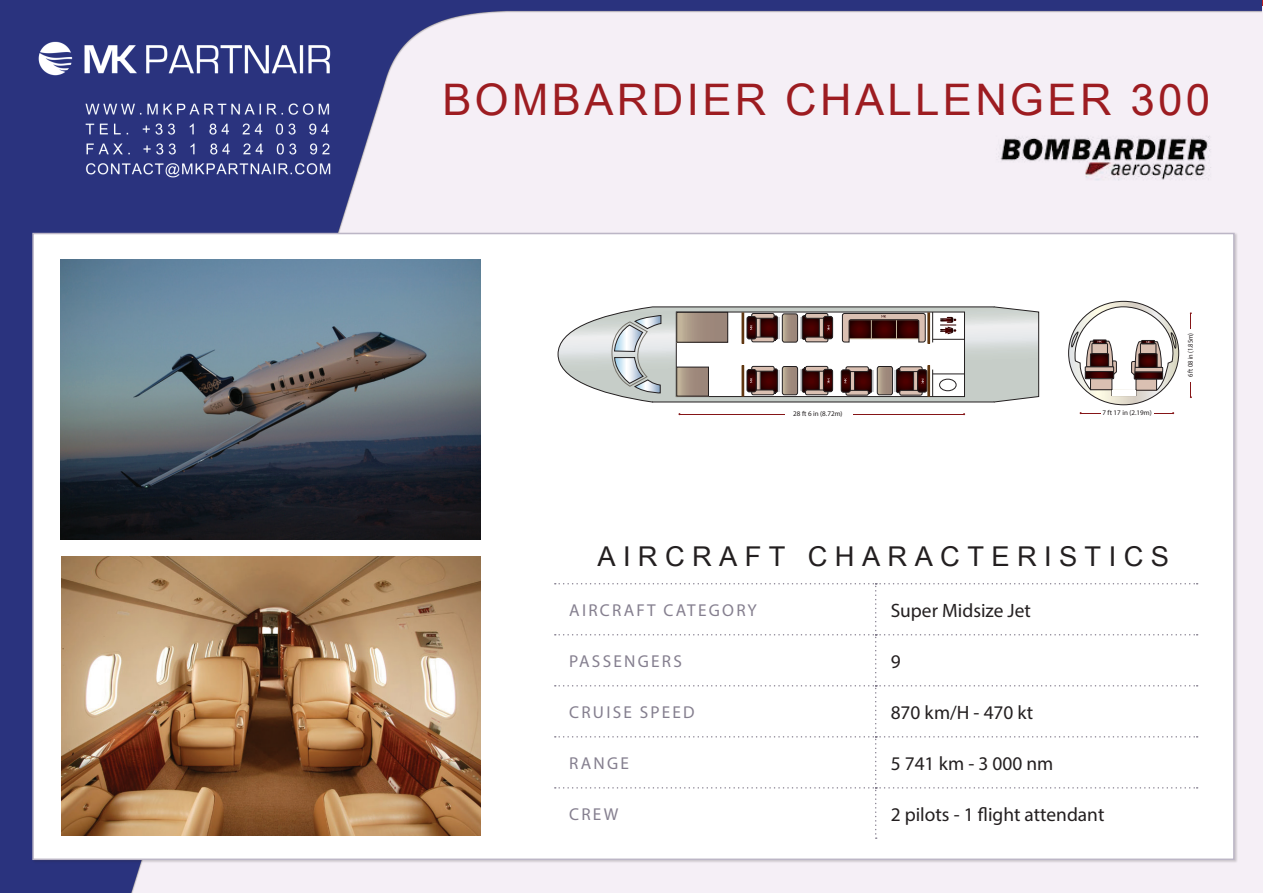
<style>
.page{position:relative;width:1263px;height:893px;background:#fff}
.page>*{position:absolute;margin:0;border:0;box-sizing:border-box;transform-origin:0 0}
.t1{font:43.5px "Arial Unicode MS";letter-spacing:.08em;color:#9d1c21}
.t2{font:27.3px "Arial Unicode MS";letter-spacing:.27em;color:#231f20}
.t3{font:19.35px "Myriad Pro";color:#231f20}
.t4{font:17.25px "Myriad Pro";letter-spacing:.13em;color:#857f8f}
.t5{font:300 condensed 7.05px "Abadi";color:#231f20}
.t6{font:300 condensed 7.05px "Abadi";color:#231f20;scale:.9 1}
</style>
<div class="page">
<img style="left:0;top:0;width:1261px;height:893px">
<div style="left:32px;top:233px;width:1202px;height:627px;background:#fff;border:2px solid #bcb6c6"></div>
<svg style="left:557px;top:306px;width:482px;height:97px;background:#ccd0cd"></svg>
<div style="left:676px;top:312px;width:288px;height:85px;background:#fff"></div>
<div style="left:676px;top:312px;width:289px;height:85px;border:1px solid #231f20"></div>
<svg style="left:612px;top:315px;width:49px;height:78px;background:#c3c9ca"></svg>
<div style="left:752px;top:313px;width:22px;height:5px;border:1px solid #231f20;border-radius:2px"></div>
<div style="left:805px;top:313px;width:23px;height:5px;border:1px solid #231f20;border-radius:2px"></div>
<svg style="left:747px;top:366px;width:86px;height:29px;background:#775b56"></svg>
<div style="left:782px;top:366px;width:16px;height:29px;border:1px solid #231f20;border-radius:2px"></div>
<svg style="left:747px;top:314px;width:86px;height:28px;background:#775955"></svg>
<div style="left:782px;top:314px;width:16px;height:28px;border:1px solid #231f20;border-radius:2px"></div>
<svg style="left:940px;top:317px;width:17px;height:17px"></svg>
<hr style="left:932px;top:312px;width:1px;height:30px;background:#231f20">
<hr style="left:933px;top:339px;width:31px;height:1px;background:#231f20">
<svg style="left:841px;top:366px;width:92px;height:30px;background:#7c625e"></svg>
<hr style="left:933px;top:373px;width:31px;height:1px;background:#231f20">
<div style="left:939px;top:379px;width:17px;height:12px;border:1px solid #231f20;border-radius:50%"></div>
<div style="left:677px;top:312px;width:51px;height:30px;background:linear-gradient(to right,#baaa94,#917a71)"></div>
<div style="left:676px;top:312px;width:52px;height:30px;border:1px solid #231f20"></div>
<svg style="left:678px;top:369px;width:29px;height:25px"></svg>
<div style="left:676px;top:367px;width:33px;height:29px;border:1px solid #231f20"></div>
<svg style="left:1068px;top:301px;width:111px;height:104px"></svg>
<div style="left:1112px;top:390px;width:23px;height:5px;background:#fff"></div>
<svg style="left:1080px;top:412px;width:21px;height:2px"></svg>
<svg style="left:1154px;top:412px;width:20px;height:2px"></svg>
<svg style="left:1190px;top:383px;width:2px;height:15px"></svg>
<svg style="left:1190px;top:312px;width:2px;height:17px"></svg>
<hr style="left:853px;top:414px;width:111px;height:1px;background:#851517">
<hr style="left:680px;top:414px;width:105px;height:1px;background:#851517">
<svg style="left:842px;top:313px;width:83px;height:29px;background:#775550"></svg>
<div style="left:742px;top:312px;width:2px;height:32px;border:1px solid #603711"></div>
<div style="left:742px;top:365px;width:2px;height:31px;border:1px solid #603711"></div>
<div style="left:927px;top:312px;width:3px;height:32px;border:1px solid #603711"></div>
<div style="left:927px;top:365px;width:3px;height:31px;border:1px solid #603711"></div>
<img style="left:60px;top:259px;width:420px;height:280px">
<img style="left:62px;top:557px;width:418px;height:279px">
<img style="left:979px;top:115px;width:246px;height:87px">
<svg style="left:555px;top:583px;width:643px;height:256px"></svg>
<h1 class="t1" style="left:442px;top:68px;width:769px">BOMBARDIER CHALLENGER 300</h1>
<p class="t5" style="left:793px;top:409px;width:51px">28 ft 6 in (8.72m)</p>
<p class="t5" style="left:1102px;top:408px;width:51px">7 ft 17 in (2.19m)</p>
<p class="t6" style="left:1186px;top:377px;width:51px;rotate:-90deg">6 ft 08 in (1.85m)</p>
<h2 class="t2" style="left:597px;top:536px;width:25px">AIRCRA</h2>
<h2 class="t2" style="left:745px;top:536px;width:90px">F T CHARAC</h2>
<h2 class="t2" style="left:967px;top:536px;width:203px">TERI STIC S</h2>
<p class="t4" style="left:569px;top:599px;width:189px">AIRCRAFT CATEGORY</p>
<p class="t3" style="left:891px;top:598px;width:142px">SUPER MIDSIZE JET</p>
<p class="t4" style="left:569px;top:650px;width:112px">PASS ENGERS</p>
<p class="t3" style="left:891px;top:649px;width:11px">9</p>
<p class="t4" style="left:569px;top:701px;width:127px">CRUISE SPEED</p>
<p class="t3" style="left:891px;top:700px;width:144px">870 KM/H - 470 KT</p>
<p class="t4" style="left:569px;top:752px;width:61px">RANGE</p>
<p class="t3" style="left:891px;top:751px;width:164px">5 741 KM - 3 000 NM</p>
<p class="t4" style="left:569px;top:803px;width:51px">CREW</p>
<p class="t3" style="left:891px;top:802px;width:215px">2 PILOTS - 1 FLIGHT ATTENDANT</p>
</div>
